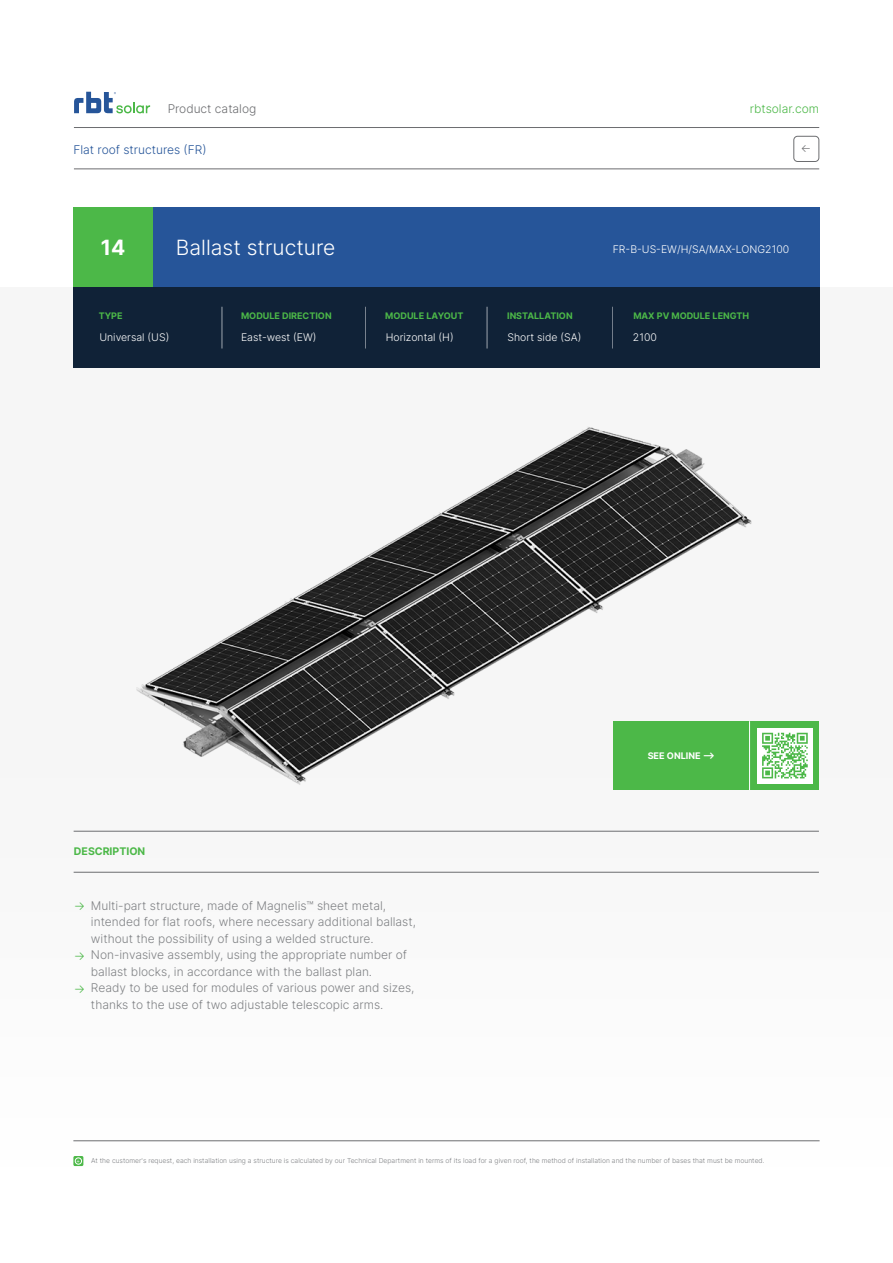
<style>
.page{position:relative;width:893px;height:1263px;background:#fff}
.page>*{position:absolute;margin:0;border:0;box-sizing:border-box;transform-origin:0 0}
.t1{font:300 21px "Inter";color:#fff}
.t2{font:700 21px "Inter";color:#fff}
.t3{font:300 12px/16.5px "Inter";color:#808285}
.t4{font:300 12px "Inter";color:#265599}
.t5{font:300 12px "Inter";color:#4cb848}
.t6{font:300 12px "Inter";color:#6c6d70}
.t7{font:300 10.95px "Inter";color:#6c6d70}
.t8{font:300 10.5px "Inter";color:#fff}
.t9{font:700 10.5px "Inter";color:#4cb848}
.t10{font:700 9.15px "Inter";color:#fff}
.t11{font:700 9px "Inter";color:#4cb848}
.t12{font:300 6.75px "Inter";color:#808285}
.t13{font:300 6.45px "Inter";color:#fff}
</style>
<div class="page">
<img style="left:73px;top:287px;width:747px;height:880px">
<div style="left:613px;top:721px;width:206px;height:69px;background:#4cb848"></div>
<div style="left:757px;top:728px;width:55px;height:55px;background:#fff"></div>
<svg style="left:762px;top:733px;width:46px;height:45px"></svg>
<hr style="left:74px;top:872px;width:745px;height:1px;background:#6c6d70">
<hr style="left:74px;top:831px;width:745px;height:1px;background:#6c6d70">
<hr style="left:73px;top:1140px;width:747px;height:1px;background:#6c6d70">
<hr style="left:749px;top:721px;width:1px;height:69px;background:#fff">
<div style="left:73px;top:287px;width:746px;height:80px;background:#102237"></div>
<div style="left:73px;top:208px;width:80px;height:79px;background:#4cb848"></div>
<div style="left:153px;top:208px;width:666px;height:79px;background:#265599"></div>
<svg style="left:73px;top:1156px;width:10px;height:10px"></svg>
<div style="left:75px;top:1158px;width:7px;height:6px;border:1px solid #fff;border-radius:50%"></div>
<hr style="left:74px;top:127px;width:745px;height:1px;background:#6c6d70">
<hr style="left:74px;top:169px;width:745px;height:1px;background:#6c6d70">
<hr style="left:222px;top:307px;width:1px;height:41px;background:#fff">
<hr style="left:366px;top:307px;width:1px;height:41px;background:#fff">
<hr style="left:487px;top:307px;width:1px;height:41px;background:#fff">
<hr style="left:613px;top:307px;width:1px;height:41px;background:#fff">
<svg style="left:74px;top:92px;width:76px;height:21px"></svg>
<div style="left:794px;top:136px;width:25px;height:26px;border:1px solid #6c6d70;border-radius:4px"></div>
<p class="t6" style="left:168px;top:100px;width:90px">Product catalog</p>
<p class="t5" style="left:750px;top:101px;width:71px">rbtsolar.com</p>
<p class="t7" style="left:801px;top:140px;width:12px">←</p>
<p class="t4" style="left:73px;top:141px;width:135px">Flat roof structures (FR)</p>
<h1 class="t2" style="left:101px;top:232px;width:26px">14</h1>
<h1 class="t1" style="left:176px;top:233px;width:161px">Ballast structure</h1>
<p class="t8" style="left:613px;top:242px;width:178px">FR-B-US-EW/H/SA/MAX-LONG2100</p>
<p class="t11" style="left:99px;top:309px;width:25px">TYPE</p>
<p class="t11" style="left:241px;top:309px;width:92px">MODULE DIRECTION</p>
<p class="t11" style="left:385px;top:309px;width:80px">MODULE LAYOUT</p>
<p class="t11" style="left:507px;top:309px;width:67px">INSTALLATION</p>
<p class="t11" style="left:633px;top:309px;width:117px">MAX PV MODULE LENGTH</p>
<p class="t8" style="left:99px;top:330px;width:72px">Universal (US)</p>
<p class="t8" style="left:386px;top:330px;width:69px">Horizontal (H)</p>
<p class="t8" style="left:507px;top:330px;width:75px">Short side (SA)</p>
<p class="t8" style="left:241px;top:330px;width:77px">East-west (EW)</p>
<p class="t8" style="left:633px;top:330px;width:25px">2100</p>
<p class="t9" style="left:74px;top:843px;width:73px">DESCRIPTION</p>
<p class="t3" style="left:91px;top:897px;width:327px">Multi-part structure, made of Magnelis™ sheet metal, intended for flat roofs, where necessary additional ballast, without the possibility of using a welded structure.<br>Non-invasive assembly, using the appropriate number of ballast blocks, in accordance with the ballast plan.<br>Ready to be used for modules of various power and sizes, thanks to the use of two adjustable telescopic arms.</p>
<p class="t5" style="left:74px;top:897px;width:13px">→</p>
<p class="t5" style="left:74px;top:947px;width:13px">→</p>
<p class="t5" style="left:74px;top:980px;width:13px">→</p>
<p class="t10" style="left:648px;top:748px;width:69px">SEE ONLINE ⟶</p>
<p class="t13" style="left:76px;top:1156px;width:6px">+</p>
<p class="t12" style="left:91px;top:1156px;width:675px">At the customer's request, each installation using a structure is calculated by our Technical Department in terms of its load for a given roof, the method of installation and the number of bases that must be mounted.</p>
</div>
